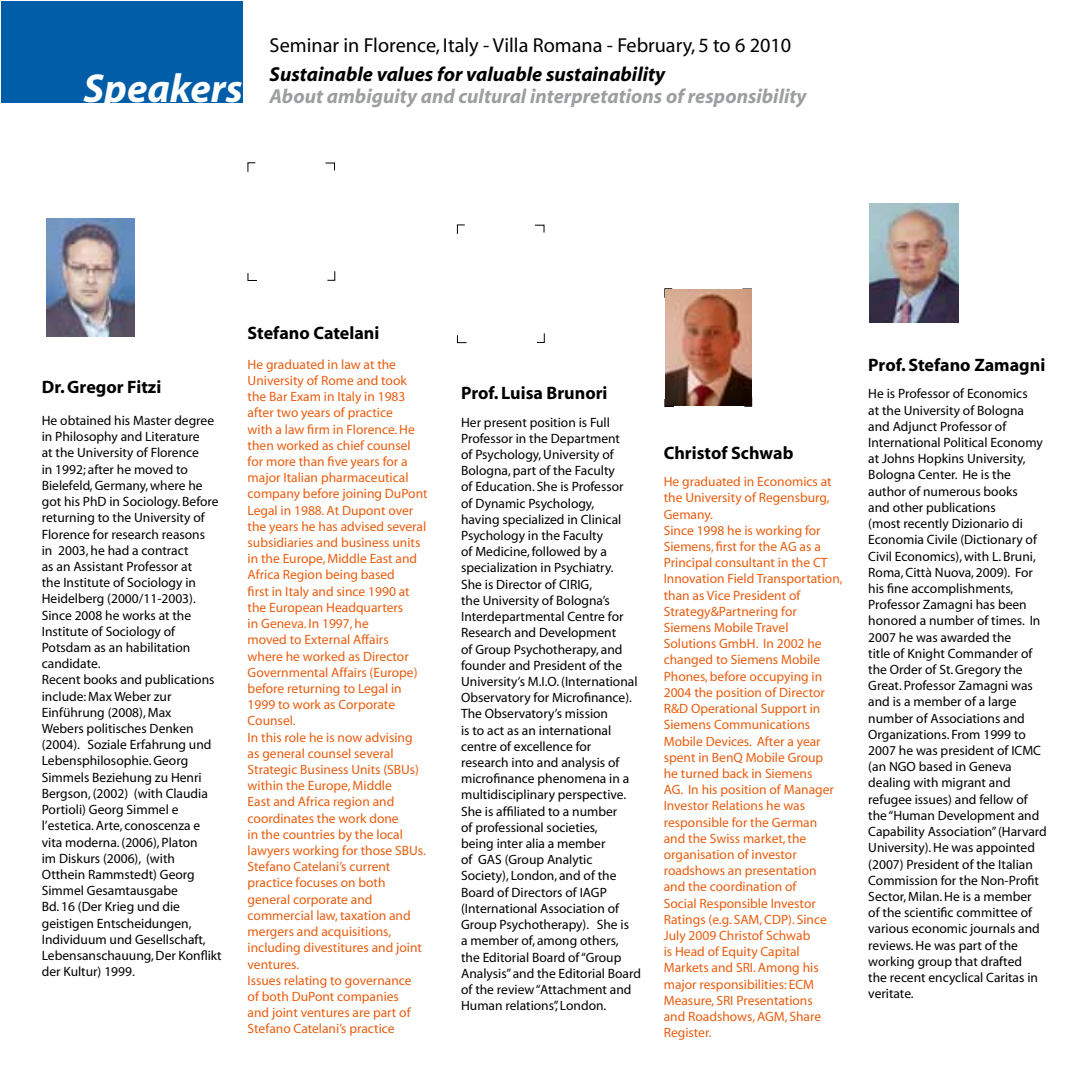
<style>
.page{position:relative;width:1085px;height:1085px;background:#fff}
.page>*{position:absolute;margin:0;border:0;box-sizing:border-box;transform-origin:0 0}
.t1{font:italic 700 40.5px "Myriad";color:#fff}
.t2{font:italic 700 20.25px "Myriad";color:#9c9e9f}
.t3{font:20.25px "Myriad";color:#000}
.t4{font:italic 700 20.25px "Myriad";color:#000}
.Normale{font:700 18px "Myriad";color:#000}
.Punto_elenco{font:700 18px "Myriad";color:#000}
.Normale-2{font:13.5px/16.2px "Myriad";color:#e95d0f}
.Normale-3{font:13.5px/16.2px "Myriad";color:#000}
.Normale__Web{font:13.5px/16.2px "Myriad";color:#000}
.Literatur{font:13.5px/16.2px "Myriad";color:#000}
.Punto_elenco-2{font:13.5px/16.2px "Myriad";color:#e95d0f}
</style>
<div class="page">
<svg style="left:247px;top:162px;width:9px;height:10px"></svg>
<svg style="left:247px;top:273px;width:10px;height:8px"></svg>
<svg style="left:327px;top:271px;width:8px;height:10px"></svg>
<svg style="left:325px;top:162px;width:10px;height:9px"></svg>
<svg style="left:457px;top:224px;width:8px;height:10px"></svg>
<svg style="left:457px;top:335px;width:10px;height:8px"></svg>
<svg style="left:536px;top:333px;width:8px;height:10px"></svg>
<svg style="left:535px;top:224px;width:9px;height:9px"></svg>
<svg style="left:664px;top:288px;width:8px;height:10px"></svg>
<svg style="left:664px;top:399px;width:10px;height:8px"></svg>
<svg style="left:743px;top:396px;width:9px;height:11px"></svg>
<svg style="left:742px;top:288px;width:10px;height:9px"></svg>
<img style="left:665px;top:289px;width:86px;height:116px">
<img style="left:46px;top:218px;width:88px;height:118px">
<img style="left:869px;top:204px;width:89px;height:118px">
<div style="left:1px;top:1px;width:242px;height:102px;background:#005ea8"></div>
<p class="t1" style="left:83px;top:68px;width:161px">Speakers</p>
<h2 class="t3" style="left:269px;top:35px;width:523px">Seminar in Florence, Italy - Villa Romana - February, 5 to 6 2010</h2>
<h2 class="t4" style="left:269px;top:63px;width:397px">Sustainable values for valuable sustainability</h2>
<h2 class="t2" style="left:269px;top:86px;width:538px">About ambiguity and cultural interpretations of responsibility</h2>
<p class="Normale" style="left:42px;top:377px;width:121px">Dr. Gregor Fitzi</p>
<p class="Literatur" style="left:42px;top:413px;width:178px">He obtained his Master degree in Philosophy and Literature<br>at the University of Florence<br>in 1992; after he moved to<br>Bielefeld, Germany, where he got his PhD in Sociology. Before returning to the University of<br>Florence for research reasons in 2003, he had a contract<br>as an Assistant Professor at<br>the Institute of Sociology in<br>Heidelberg (2000/11-2003).<br>Since 2008 he works at the<br>Institute of Sociology of<br>Potsdam as an habilitation candidate.</p>
<p class="Literatur" style="left:42px;top:672px;width:181px">Recent books and publications include: Max Weber zur<br>Einführung (2008), Max<br>Webers politisches Denken (2004). Soziale Erfahrung und<br>Lebensphilosophie. Georg<br>Simmels Beziehung zu Henri<br>Bergson, (2002) (with Claudia<br>Portioli) Georg Simmel e l’estetica. Arte, conoscenza e vita moderna. (2006), Platon<br>im Diskurs (2006), (with<br>Otthein Rammstedt) Georg<br>Simmel Gesamtausgabe<br>Bd. 16 (Der Krieg und die geistigen Entscheidungen,<br>Individuum und Gesellschaft,<br>Lebensanschauung, Der Konflikt der Kultur) 1999.</p>
<p class="Punto_elenco" style="left:247px;top:323px;width:133px">Stefano Catelani</p>
<p class="Normale-2" style="left:247px;top:356px;width:181px">He graduated in law at the<br>University of Rome and took the Bar Exam in Italy in 1983 after two years of practice<br>with a law firm in Florence. He then worked as chief counsel for more than five years for a major Italian pharmaceutical company before joining DuPont<br>Legal in 1988. At Dupont over the years he has advised several subsidiaries and business units in the Europe, Middle East and<br>Africa Region being based<br>first in Italy and since 1990 at the European Headquarters<br>in Geneva. In 1997, he<br>moved to External Affairs<br>where he worked as Director<br>Governmental Affairs (Europe) before returning to Legal in<br>1999 to work as Corporate<br>Counsel.</p>
<p class="Normale-2" style="left:247px;top:729px;width:180px">In this role he is now advising as general counsel several<br>Strategic Business Units (SBUs) within the Europe, Middle<br>East and Africa region and coordinates the work done<br>in the countries by the local lawyers working for those SBUs.</p>
<p class="Normale-2" style="left:247px;top:859px;width:176px">Stefano Catelani’s current practice focuses on both general corporate and commercial law, taxation and mergers and acquisitions, including divestitures and joint ventures.</p>
<p class="Punto_elenco-2" style="left:247px;top:972px;width:165px">Issues relating to governance of both DuPont companies and joint ventures are part of<br>Stefano Catelani’s practice</p>
<p class="Normale" style="left:461px;top:384px;width:148px">Prof. Luisa Brunori</p>
<p class="Normale-3" style="left:461px;top:414px;width:181px">Her present position is Full<br>Professor in the Department<br>of Psychology, University of<br>Bologna, part of the Faculty<br>of Education. She is Professor<br>of Dynamic Psychology,<br>having specialized in Clinical<br>Psychology in the Faculty<br>of Medicine, followed by a specialization in Psychiatry.<br>She is Director of CIRIG,<br>the University of Bologna’s<br>Interdepartmental Centre for<br>Research and Development<br>of Group Psychotherapy, and founder and President of the<br>University’s M.I.O. (International<br>Observatory for Microfinance).<br>The Observatory’s mission<br>is to act as an international centre of excellence for research into and analysis of microfinance phenomena in a multidisciplinary perspective.<br>She is affiliated to a number<br>of professional societies,<br>being inter alia a member<br>of GAS (Group Analytic<br>Society), London, and of the<br>Board of Directors of IAGP (International Association of<br>Group Psychotherapy). She is<br>a member of, among others,<br>the Editorial Board of “Group<br>Analysis” and the Editorial Board of the review “Attachment and<br>Human relations”, London.</p>
<p class="Normale" style="left:663px;top:443px;width:131px">Christof Schwab</p>
<p class="Normale-2" style="left:663px;top:474px;width:169px">He graduated in Economics at the University of Regensburg,<br>Gemany.</p>
<p class="Normale-2" style="left:663px;top:522px;width:180px">Since 1998 he is working for<br>Siemens, first for the AG as a<br>Principal consultant in the CT<br>Innovation Field Transportation, than as Vice President of<br>Strategy&amp;Partnering for<br>Siemens Mobile Travel<br>Solutions GmbH. In 2002 he changed to Siemens Mobile<br>Phones, before occupying in<br>2004 the position of Director<br>R&amp;D Operational Support in<br>Siemens Communications<br>Mobile Devices. After a year spent in BenQ Mobile Group<br>he turned back in Siemens<br>AG. In his position of Manager<br>Investor Relations he was responsible for the German<br>and the Swiss market, the organisation of investor roadshows an presentation<br>and the coordination of<br>Social Responsible Investor<br>Ratings (e.g. SAM, CDP). Since<br>July 2009 Christof Schwab<br>is Head of Equity Capital<br>Markets and SRI. Among his major responsibilities: ECM<br>Measure, SRI Presentations<br>and Roadshows, AGM, Share<br>Register.</p>
<p class="Normale" style="left:868px;top:355px;width:178px">Prof. Stefano Zamagni</p>
<p class="Normale__Web" style="left:868px;top:386px;width:180px">He is Professor of Economics<br>at the University of Bologna and Adjunct Professor of<br>International Political Economy at Johns Hopkins University,<br>Bologna Center. He is the author of numerous books<br>and other publications<br>(most recently Dizionario di<br>Economia Civile (Dictionary of<br>Civil Economics), with L. Bruni,<br>Roma, Città Nuova, 2009). For his fine accomplishments,<br>Professor Zamagni has been honored a number of times. In<br>2007 he was awarded the<br>title of Knight Commander of the Order of St. Gregory the<br>Great. Professor Zamagni was and is a member of a large number of Associations and<br>Organizations. From 1999 to<br>2007 he was president of ICMC (an NGO based in Geneva dealing with migrant and refugee issues) and fellow of the “Human Development and<br>Capability Association” (Harvard<br>University). He was appointed (2007) President of the Italian<br>Commission for the Non-Profit<br>Sector, Milan. He is a member<br>of the scientific committee of various economic journals and reviews. He was part of the working group that drafted<br>the recent encyclical Caritas in veritate.</p>
</div>
